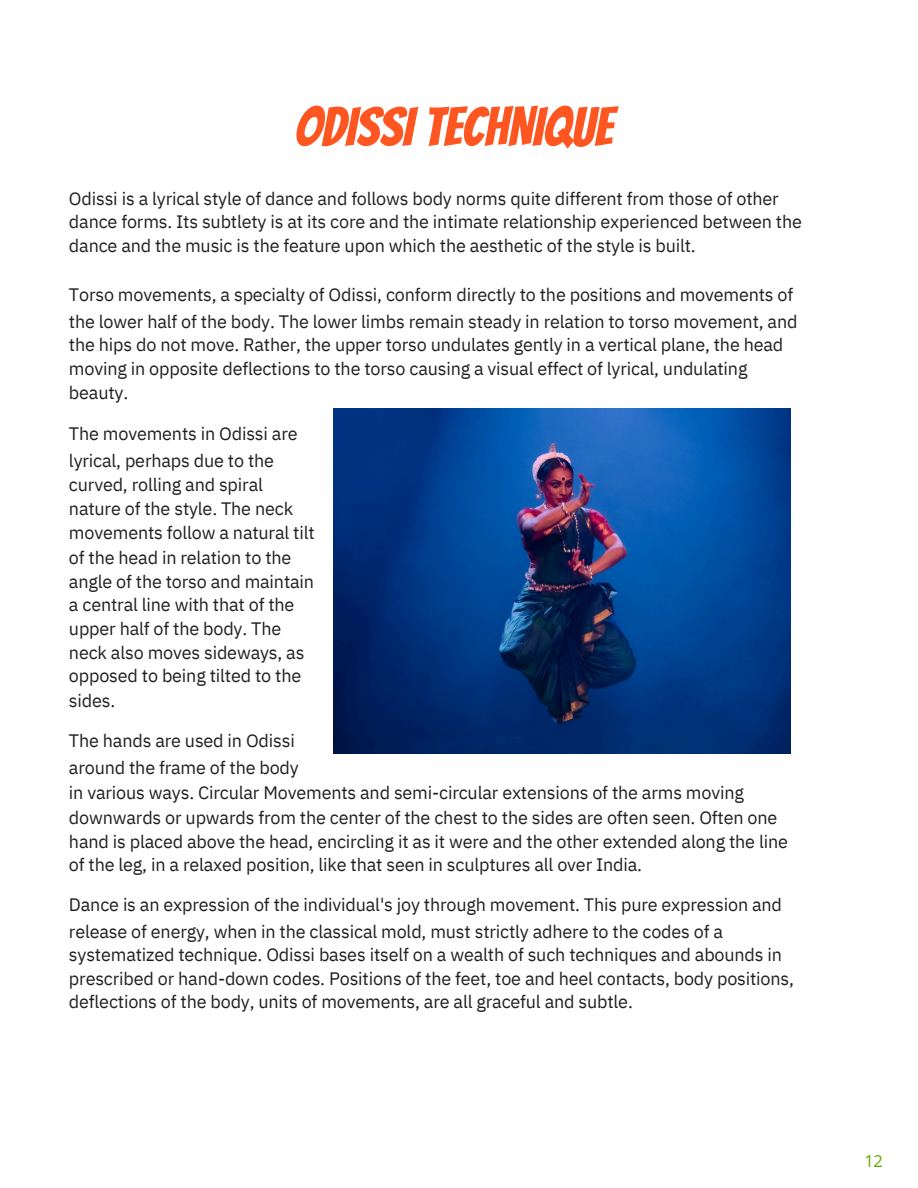
<style>
.page{position:relative;width:918px;height:1188px;background:#fff}
.page>*{position:absolute;margin:0;border:0;box-sizing:border-box;transform-origin:0 0}
.t1{font:54px "Bangers";color:#ff5621}
.t2{font:18px/22.5px "IBM Plex Sans";letter-spacing:-.01em;color:#221f1f}
.t3{font:16.5px "Open Sans";color:#62a600}
</style>
<div class="page">
<img style="left:334px;top:408px;width:456px;height:345px">
<p class="t1" style="left:295px;top:98px;width:319px">ODISSI TECHNIQUE</p>
<h1 class="t2" style="left:69px;top:187px;width:734px">Odissi is a lyrical style of dance and follows body norms quite different from those of other dance forms. Its subtlety is at its core and the intimate relationship experienced between the</h1>
<p class="t2" style="left:69px;top:234px;width:628px">dance and the music is the feature upon which the aesthetic of the style is built.</p>
<p class="t2" style="left:69px;top:283px;width:726px">Torso movements, a specialty of Odissi, conform directly to the positions and movements of</p>
<p class="t2" style="left:69px;top:310px;width:730px">the lower half of the body. The lower limbs remain steady in relation to torso movement, and</p>
<p class="t2" style="left:69px;top:333px;width:716px">the hips do not move. Rather, the upper torso undulates gently in a vertical plane, the head</p>
<p class="t2" style="left:69px;top:357px;width:680px">moving in opposite deflections to the torso causing a visual effect of lyrical, undulating</p>
<p class="t2" style="left:69px;top:381px;width:61px">beauty.</p>
<p class="t2" style="left:69px;top:422px;width:230px">The movements in Odissi are</p>
<p class="t2" style="left:69px;top:449px;width:207px">lyrical, perhaps due to the</p>
<p class="t2" style="left:69px;top:473px;width:196px">curved, rolling and spiral</p>
<p class="t2" style="left:69px;top:497px;width:226px">nature of the style. The neck</p>
<p class="t2" style="left:69px;top:521px;width:247px">movements follow a natural tilt</p>
<p class="t2" style="left:69px;top:546px;width:224px">of the head in relation to the</p>
<p class="t2" style="left:69px;top:570px;width:247px">angle of the torso and maintain</p>
<p class="t2" style="left:69px;top:593px;width:227px">a central line with that of the</p>
<p class="t2" style="left:69px;top:617px;width:214px">upper half of the body. The</p>
<p class="t2" style="left:69px;top:641px;width:237px">neck also moves sideways, as</p>
<p class="t2" style="left:69px;top:664px;width:234px">opposed to being tilted to the</p>
<p class="t2" style="left:69px;top:689px;width:48px">sides.</p>
<p class="t2" style="left:69px;top:729px;width:227px">The hands are used in Odissi</p>
<p class="t2" style="left:69px;top:756px;width:231px">around the frame of the body</p>
<p class="t2" style="left:69px;top:781px;width:676px">in various ways. Circular Movements and semi-circular extensions of the arms moving</p>
<p class="t2" style="left:69px;top:806px;width:710px">downwards or upwards from the center of the chest to the sides are often seen. Often one</p>
<p class="t2" style="left:69px;top:830px;width:720px">hand is placed above the head, encircling it as it were and the other extended along the line</p>
<p class="t2" style="left:69px;top:853px;width:575px">of the leg, in a relaxed position, like that seen in sculptures all over India.</p>
<p class="t2" style="left:69px;top:893px;width:715px">Dance is an expression of the individual's joy through movement. This pure expression and</p>
<p class="t2" style="left:69px;top:920px;width:656px">release of energy, when in the classical mold, must strictly adhere to the codes of a</p>
<p class="t2" style="left:69px;top:943px;width:715px">systematized technique. Odissi bases itself on a wealth of such techniques and abounds in</p>
<p class="t2" style="left:69px;top:967px;width:727px">prescribed or hand-down codes. Positions of the feet, toe and heel contacts, body positions,</p>
<p class="t2" style="left:69px;top:990px;width:565px">deflections of the body, units of movements, are all graceful and subtle.</p>
<p class="t3" style="left:864px;top:1149px;width:20px">12</p>
</div>
